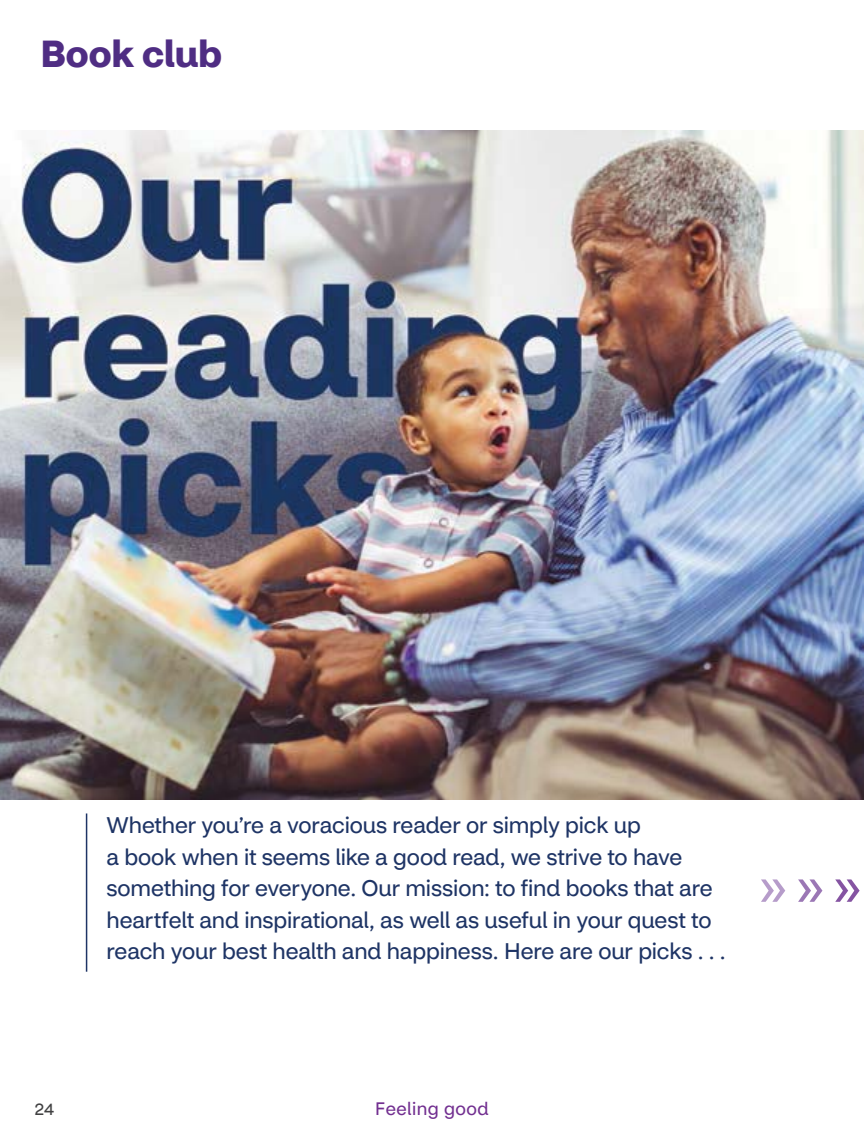
<style>
.page{position:relative;width:864px;height:1134px;background:#fff}
.page>*{position:absolute;margin:0;border:0;box-sizing:border-box;transform-origin:0 0}
.t1{font:54px "CVS Health Sans";color:#b69cca}
.t2{font:700 37.5px "CVS Health Sans";color:#4f2d83}
.t3{font:22.5px/31.5px "CVS Health Sans";letter-spacing:-.005em;color:#1e3465}
.t4{font:18px "CVS Health Sans";letter-spacing:.03em;color:#722f90}
.t5{font:16.5px "CVS Health Sans";color:#414142}
.s1{color:#9b77b5}
.s2{color:#8554a2}
</style>
<div class="page">
<img style="left:0;top:131px;width:864px;height:668px">
<hr style="left:86px;top:813px;width:1px;height:159px;background:#1e3465">
<h2 class="t2" style="left:40px;top:28px;width:183px">Book club</h2>
<p class="t3" style="left:106px;top:809px;width:621px">Whether you’re a voracious reader or simply pick up<br>a book when it seems like a good read, we strive to have something for everyone. Our mission: to find books that are heartfelt and inspirational, as well as useful in your quest to reach your best health and happiness. Here are our picks . . .</p>
<h1 class="t1" style="left:758px;top:870px;width:106px">»<span class="s1">»</span><span class="s2">»</span></h1>
<p class="t5" style="left:35px;top:1098px;width:21px">24</p>
<p class="t4" style="left:375px;top:1096px;width:115px">Feeling good</p>
</div>
